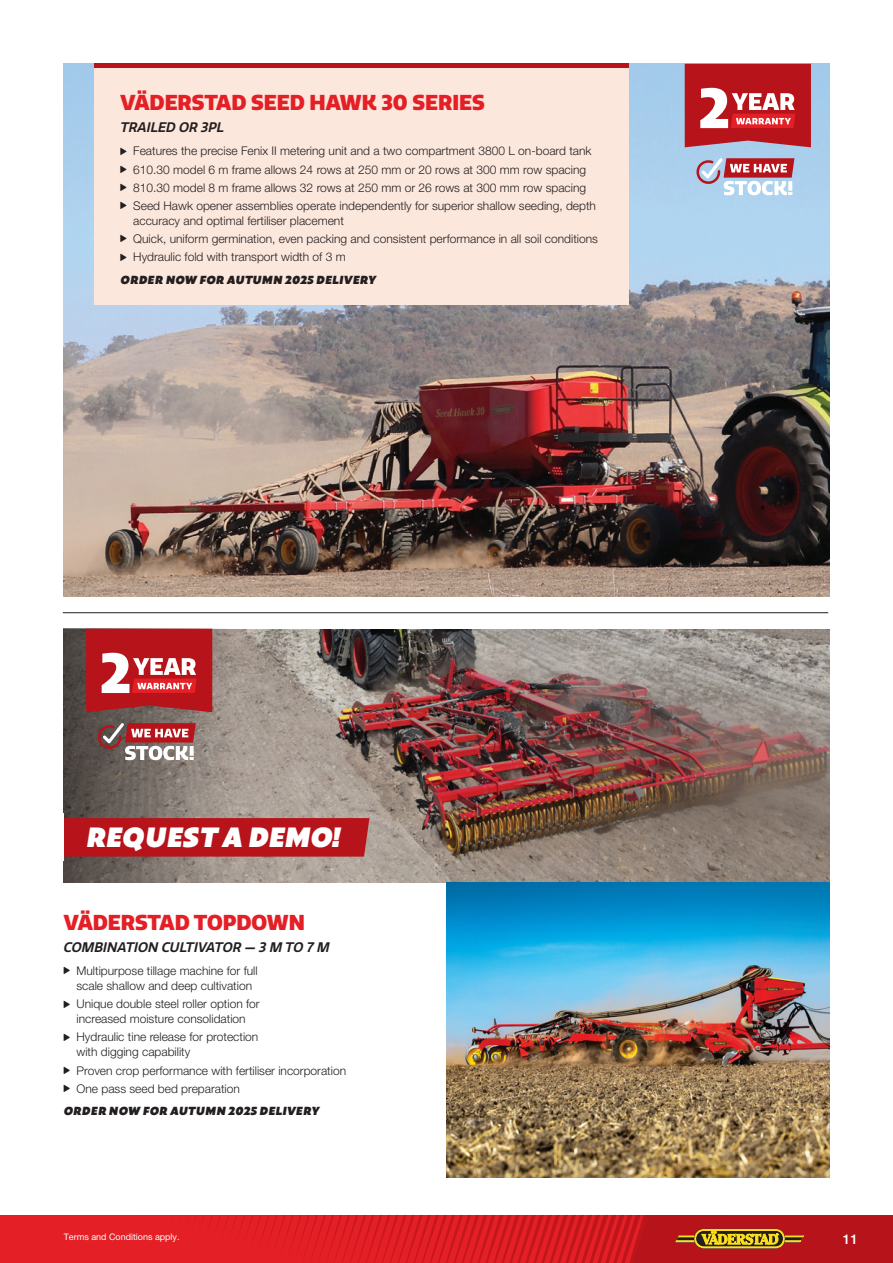
<style>
.page{position:relative;width:893px;height:1263px;background:#fff}
.page>*{position:absolute;margin:0;border:0;box-sizing:border-box;transform-origin:0 0}
.t1{font:italic 800 28.5px "Maipo Sans";letter-spacing:-.02em;color:#fff}
.t2{font:900 21px "Quatro";color:#e41f25}
.t3{font:italic 600 13.5px "Quatro";color:#231f20}
.t4{font:500 13.5px "Helvetica Neue LT Pro";color:#fff}
.t5{font:300 12px/18.1px "Helvetica Neue LT Pro";color:#231f20}
.t6{font:italic 800 12px "Maipo Sans";letter-spacing:.01em;color:#231f20}
.t7{font:9px "Helvetica Neue LT Pro";color:#fff}
</style>
<div class="page">
<div style="left:0;top:1215px;width:893px;height:48px;background:#e41f25"></div>
<svg style="left:188px;top:1215px;width:705px;height:48px"></svg>
<hr style="left:63px;top:612px;width:765px;height:1px;background:#231f20">
<img style="left:233px;top:629px;width:596px;height:254px">
<svg style="left:64px;top:629px;width:169px;height:254px"></svg>
<img style="left:446px;top:883px;width:383px;height:294px">
<svg style="left:97px;top:723px;width:99px;height:37px"></svg>
<div style="left:64px;top:818px;width:305px;height:39px;background:#b6141a"></div>
<svg style="left:86px;top:629px;width:126px;height:83px"></svg>
<img style="left:64px;top:64px;width:765px;height:532px">
<svg style="left:696px;top:158px;width:98px;height:37px"></svg>
<svg style="left:685px;top:64px;width:126px;height:83px"></svg>
<div style="left:95px;top:64px;width:534px;height:240px;background:#fce7dc"></div>
<hr style="left:95px;top:64px;width:534px;height:4px;background:#b6141a">
<h2 class="t2" style="left:120px;top:90px;width:366px">VÄDERSTAD SEED HAWK 30 SERIES</h2>
<p class="t3" style="left:120px;top:119px;width:105px">TRAILED OR 3PL</p>
<p class="t5" style="left:133px;top:142px;width:464px">Features the precise Fenix II metering unit and a two compartment 3800 L on-board tank 610.30 model 6 m frame allows 24 rows at 250 mm or 20 rows at 300 mm row spacing 810.30 model 8 m frame allows 32 rows at 250 mm or 26 rows at 300 mm row spacing Seed Hawk opener assemblies operate independently for superior shallow seeding, depth</p>
<p class="t5" style="left:133px;top:211px;width:466px">accuracy and optimal fertiliser placement<br>Quick, uniform germination, even packing and consistent performance in all soil conditions<br>Hydraulic fold with transport width of 3 m</p>
<p class="t6" style="left:120px;top:272px;width:257px">ORDER NOW FOR AUTUMN 2025 DELIVERY</p>
<h1 class="t1" style="left:86px;top:818px;width:256px">REQUEST A DEMO!</h1>
<h2 class="t2" style="left:64px;top:909px;width:243px">VÄDERSTAD TOPDOWN</h2>
<p class="t3" style="left:64px;top:939px;width:267px">COMBINATION CULTIVATOR — 3 M TO 7 M</p>
<p class="t5" style="left:77px;top:963px;width:183px;line-height:15px">Multipurpose tillage machine for full scale shallow and deep cultivation</p>
<p class="t5" style="left:77px;top:996px;width:185px;line-height:15px">Unique double steel roller option for increased moisture consolidation</p>
<p class="t5" style="left:77px;top:1029px;width:183px;line-height:15px">Hydraulic tine release for protection with digging capability</p>
<p class="t5" style="left:77px;top:1061px;width:271px">Proven crop performance with fertiliser incorporation<br>One pass seed bed preparation</p>
<p class="t6" style="left:64px;top:1103px;width:257px">ORDER NOW FOR AUTUMN 2025 DELIVERY</p>
<p class="t7" style="left:64px;top:1232px;width:117px">Terms and Conditions apply.</p>
<p class="t4" style="left:843px;top:1231px;width:17px">11</p>
</div>
